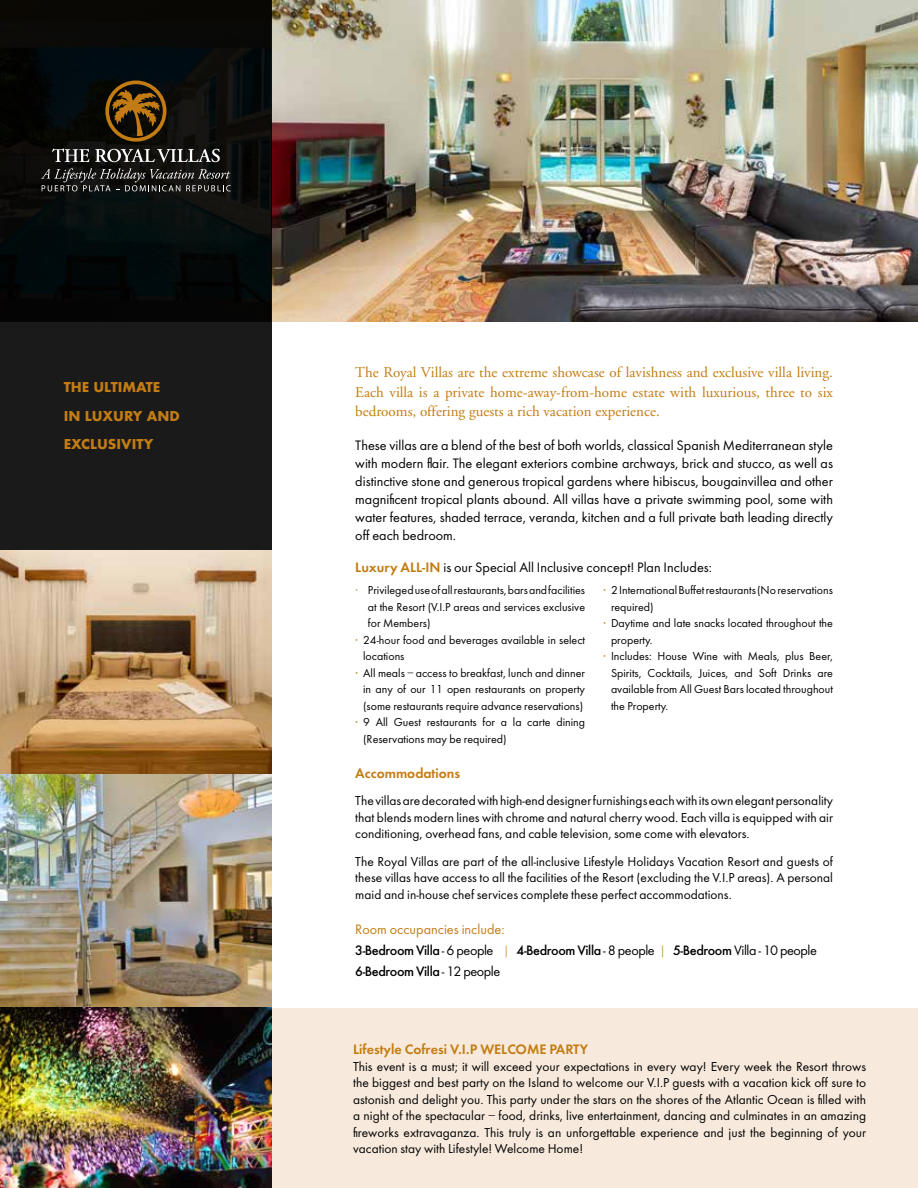
<style>
.page{position:relative;width:918px;height:1188px;background:#fff}
.page>*{position:absolute;margin:0;border:0;box-sizing:border-box;transform-origin:0 0}
.t1{font:15px/19.5px "Adobe Garamond";color:#c37c13;text-align:justify}
.t2{font:15px/28.5px "Futura Bld";color:#c37c13}
.t3{font:14.25px/18px "Futura";color:#000;text-align:justify}
.t4{font:14.25px/21px "Futura Mdm";letter-spacing:-.03em;color:#000}
.t5{font:14.25px "Futura Dem Bld";color:#c37c13}
.t6{font:14.25px "Futura";color:#c37c13}
.t7{font:13.5px/16.5px "Futura";color:#000;text-align:justify}
.t8{font:12px/16.5px "Futura";color:#000}
.s1{font-family:"Futura Dem Bld";color:#c37c13}
.s2{color:#b4975a}
.s3{color:#c37c13}
.s4{font-family:"Futura"}
.s5{font-family:"Futura";color:#c37c13}
</style>
<div class="page">
<img style="left:271px;top:0;width:647px;height:321px">
<svg style="left:0;top:0;width:271px;height:551px;background:#0f1111"></svg>
<svg style="left:105px;top:81px;width:62px;height:61px;background:#52370b"></svg>
<svg style="left:95px;top:149px;width:125px;height:13px;background:#5c5c5a"></svg>
<svg style="left:52px;top:148px;width:37px;height:14px"></svg>
<svg style="left:41px;top:168px;width:190px;height:23px;background:#343432"></svg>
<div style="left:267px;top:1009px;width:651px;height:179px;background:#f7eadc"></div>
<img style="left:0;top:773px;width:271px;height:235px">
<img style="left:0;top:551px;width:271px;height:222px">
<img style="left:0;top:1008px;width:271px;height:180px">
<p class="t2" style="left:64px;top:374px;width:118px">THE ULTIMATE<br>IN LUXURY AND<br>EXCLUSIVITY</p>
<p class="t1" style="left:355px;top:363px;width:479px">The Royal Villas are the extreme showcase of lavishness and exclusive villa living.<br>Each villa is a private home-away-from-home estate with luxurious, three to six bedrooms, offering guests a rich vacation experience.</p>
<p class="t3" style="left:355px;top:438px;width:479px">These villas are a blend of the best of both worlds, classical Spanish Mediterranean style with modern flair. The elegant exteriors combine archways, brick and stucco, as well as distinctive stone and generous tropical gardens where hibiscus, bougainvillea and other magnificent tropical plants abound. All villas have a private swimming pool, some with water features, shaded terrace, veranda, kitchen and a full private bath leading directly off each bedroom.</p>
<p class="t3" style="left:355px;top:560px;width:358px"><span class="s1">Luxury ALL-IN</span> is our Special All Inclusive concept! Plan Includes:</p>
<p class="t8" style="left:368px;top:583px;width:219px;text-align:justify;text-indent:-13px"><span class="s2">•</span> Privileged use of all restaurants, bars and facilities at the Resort (V.I.P areas and services exclusive for Members)</p>
<p class="t8" style="left:363px;top:633px;width:223px;text-indent:-8px"><span class="s3">•</span> 24-hour food and beverages available in select locations</p>
<p class="t8" style="left:363px;top:666px;width:223px;text-align:justify;text-indent:-8px"><span class="s3">•</span> All meals – access to breakfast, lunch and dinner in any of our 11 open restaurants on property (some restaurants require advance reservations)</p>
<p class="t8" style="left:363px;top:715px;width:223px;text-indent:-8px"><span class="s3">•</span> 9 All Guest restaurants for a la carte dining (Reservations may be required)</p>
<p class="t8" style="left:611px;top:583px;width:223px;text-indent:-8px"><span class="s3">•</span> 2 International Buffet restaurants (No reservations required)</p>
<p class="t8" style="left:611px;top:616px;width:223px;text-indent:-8px"><span class="s3">•</span> Daytime and late snacks located throughout the property.</p>
<p class="t8" style="left:611px;top:649px;width:223px;text-align:justify;text-indent:-8px"><span class="s3">•</span> Includes: House Wine with Meals, plus Beer, Spirits, Cocktails, Juices, and Soft Drinks are available from All Guest Bars located throughout the Property.</p>
<p class="t5" style="left:355px;top:764px;width:106px">Accommodations</p>
<p class="t7" style="left:355px;top:794px;width:479px">The villas are decorated with high-end designer furnishings each with its own elegant personality that blends modern lines with chrome and natural cherry wood. Each villa is equipped with air conditioning, overhead fans, and cable television, some come with elevators.</p>
<p class="t7" style="left:355px;top:854px;width:479px">The Royal Villas are part of the all-inclusive Lifestyle Holidays Vacation Resort and guests of these villas have access to all the facilities of the Resort (excluding the V.I.P areas). A personal maid and in-house chef services complete these perfect accommodations.</p>
<p class="t6" style="left:355px;top:919px;width:151px">Room occupancies include:</p>
<p class="t4" style="left:355px;top:940px;width:463px">3-Bedroom Villa <span class="s4">- 6 people</span> <span class="s5">|</span> 4-Bedroom Villa <span class="s4">- 8 people</span> <span class="s5">|</span> 5-Bedroom <span class="s4">Villa - 10 people<br></span>6-Bedroom Villa <span class="s4">- 12 people</span></p>
<p class="t5" style="left:353px;top:1040px;width:237px">Lifestyle Cofresi V.I.P WELCOME PARTY</p>
<p class="t7" style="left:353px;top:1059px;width:515px">This event is a must; it will exceed your expectations in every way! Every week the Resort throws the biggest and best party on the Island to welcome our V.I.P guests with a vacation kick off sure to astonish and delight you. This party under the stars on the shores of the Atlantic Ocean is filled with a night of the spectacular – food, drinks, live entertainment, dancing and culminates in an amazing fireworks extravaganza. This truly is an unforgettable experience and just the beginning of your vacation stay with Lifestyle! Welcome Home!</p>
</div>
